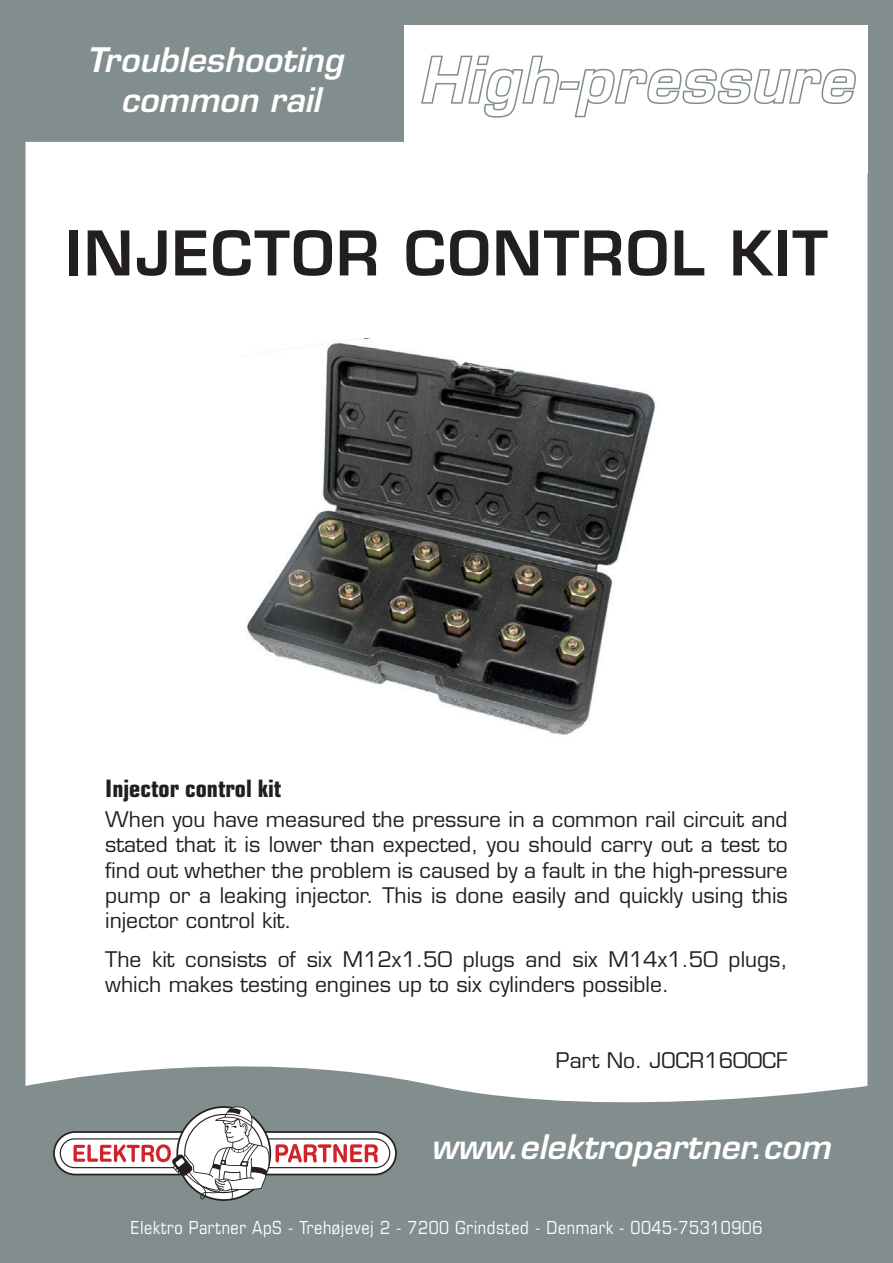
<style>
.page{position:relative;width:893px;height:1263px;background:#828d8d}
.page>*{position:absolute;margin:0;border:0;box-sizing:border-box;transform-origin:0 0}
.t1{font:600 60px "Eurostile";letter-spacing:.03em;color:#231f20}
.t2{font:italic 600 60px "Eurostile";letter-spacing:.03em;color:#fff}
.t3{font:italic 600 33px "Eurostile";color:#fff}
.t4{font:700 condensed 24px "Eurostile";color:#231f20}
.t5{font:21px/25.2px "Eurostile";color:#231f20;text-align:justify}
.t6{font:condensed 18px "Eurostile";letter-spacing:.03em;color:#fff}
</style>
<div class="page">
<div style="left:404px;top:26px;width:463px;height:148px;background:#fff"></div>
<div style="left:26px;top:142px;width:841px;height:961px;background:#fff"></div>
<img style="left:240px;top:338px;width:419px;height:404px">
<svg style="left:53px;top:1106px;width:344px;height:95px"></svg>
<svg style="left:421px;top:55px;width:435px;height:63px"></svg>
<p class="t3" style="left:86px;top:39px;width:258px">Troubleshooting</p>
<p class="t3" style="left:121px;top:79px;width:202px">common rail</p>
<p class="t2" style="left:419px;top:43px;width:435px">High-pressure</p>
<p class="t1" style="left:65px;top:216px;width:764px">INJECTOR CONTROL KIT</p>
<p class="t4" style="left:105px;top:774px;width:178px">Injector control kit</p>
<p class="t5" style="left:105px;top:807px;width:684px">When you have measured the pressure in a common rail circuit and stated that it is lower than expected, you should carry out a test to find out whether the problem is caused by a fault in the high-pressure pump or a leaking injector. This is done easily and quickly using this injector control kit.</p>
<p class="t5" style="left:105px;top:947px;width:684px">The kit consists of six M12x1.50 plugs and six M14x1.50 plugs, which makes testing engines up to six cylinders possible.</p>
<p class="t5" style="left:556px;top:1048px;width:233px">Part No. JOCR1600CF</p>
<p class="t3" style="left:431px;top:1126px;width:401px">www.elektropartner.com</p>
<p class="t6" style="left:131px;top:1216px;width:633px">Elektro Partner ApS - Trehøjevej 2 - 7200 Grindsted - Denmark - 0045-75310906</p>
</div>
